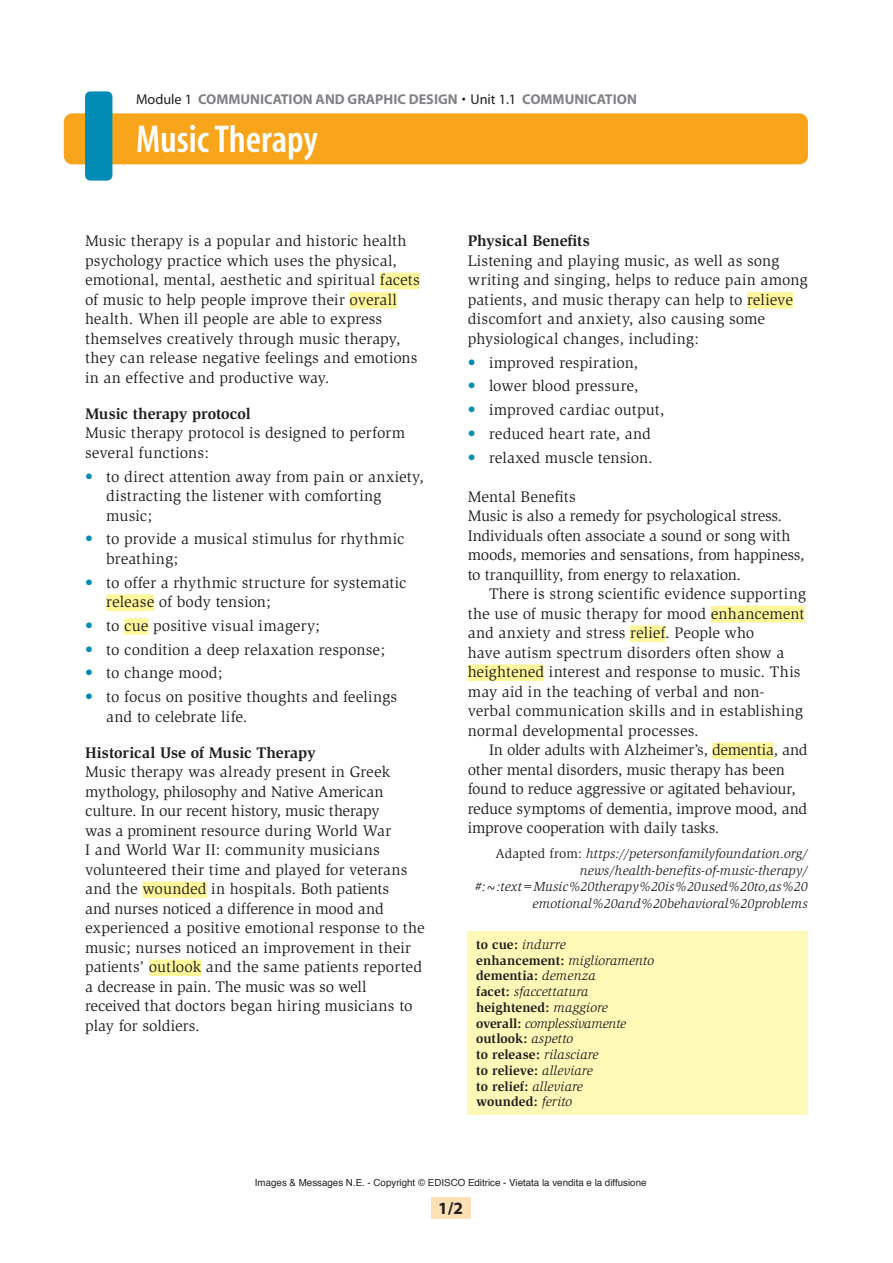
<style>
.page{position:relative;width:893px;height:1263px;background:#fff}
.page>*{position:absolute;margin:0;border:0;box-sizing:border-box;transform-origin:0 0}
.t1{font:600 condensed 39px "Myriad";color:#fff}
.t2{font:700 17.25px "Myriad Pro";color:#231f20}
.t3{font:15.75px/19.5px "Slimbach";color:#231f20}
.t4{font:700 15.75px "Slimbach";letter-spacing:-.005em;color:#231f20}
.t5{font:700 14.25px "Myriad";color:#808285}
.t6{font:italic 13.5px/15.8px "Slimbach";letter-spacing:.005em;color:#231f20;text-align:right}
.t7{font:9.75px "Helvetica";color:#231f20}
.s1{font-weight:400;color:#231f20}
.s2{color:#008cb5}
.s3{font-style:normal}
.s4{font-weight:700;font-style:normal}
</style>
<div class="page">
<div style="left:431px;top:1197px;width:40px;height:21px;background:#fee0b6"></div>
<div style="left:64px;top:113px;width:744px;height:51px;background:#f9a51b;border-radius:9px"></div>
<div style="left:85px;top:91px;width:27px;height:90px;background:#008cb5;border-radius:5px"></div>
<div style="left:380px;top:273px;width:40px;height:16px;background:#fff79a"></div>
<div style="left:350px;top:292px;width:47px;height:17px;background:#fff79a"></div>
<div style="left:106px;top:594px;width:48px;height:17px;background:#fff79a"></div>
<div style="left:124px;top:618px;width:24px;height:17px;background:#fff79a"></div>
<div style="left:142px;top:881px;width:65px;height:17px;background:#fff79a"></div>
<div style="left:149px;top:959px;width:52px;height:17px;background:#fff79a"></div>
<div style="left:747px;top:292px;width:46px;height:17px;background:#fff79a"></div>
<div style="left:711px;top:606px;width:93px;height:16px;background:#fff79a"></div>
<div style="left:630px;top:625px;width:35px;height:17px;background:#fff79a"></div>
<div style="left:468px;top:664px;width:76px;height:17px;background:#fff79a"></div>
<div style="left:712px;top:742px;width:61px;height:17px;background:#fff79a"></div>
<div style="left:468px;top:931px;width:340px;height:184px;background:#fff9b8"></div>
<p class="t5" style="left:136px;top:92px;width:502px"><span class="s1">Module 1</span> COMMUNICATION AND GRAPHIC DESIGN <span class="s1">• Unit 1.1</span> COMMUNICATION</p>
<h1 class="t1" style="left:136px;top:119px;width:183px">Music Therapy</h1>
<p class="t3" style="left:85px;top:231px;width:336px">Music therapy is a popular and historic health psychology practice which uses the physical, emotional, mental, aesthetic and spiritual facets of music to help people improve their overall health. When ill people are able to express themselves creatively through music therapy, they can release negative feelings and emotions in an effective and productive way.</p>
<p class="t4" style="left:85px;top:404px;width:167px">Music therapy protocol</p>
<p class="t3" style="left:85px;top:423px;width:322px">Music therapy protocol is designed to perform several functions:</p>
<p class="t3" style="left:106px;top:467px;width:319px;text-indent:-21px"><span class="s2">•</span> to direct attention away from pain or anxiety, distracting the listener with comforting music;</p>
<p class="t3" style="left:106px;top:529px;width:300px;text-indent:-21px"><span class="s2">•</span> to provide a musical stimulus for rhythmic breathing;</p>
<p class="t3" style="left:106px;top:573px;width:302px;text-indent:-21px"><span class="s2">•</span> to offer a rhythmic structure for systematic release of body tension;</p>
<p class="t3" style="left:85px;top:616px;width:236px"><span class="s2">•</span> to cue positive visual imagery;</p>
<p class="t3" style="left:85px;top:640px;width:301px"><span class="s2">•</span> to condition a deep relaxation response;</p>
<p class="t3" style="left:85px;top:663px;width:139px"><span class="s2">•</span> to change mood;</p>
<p class="t3" style="left:106px;top:687px;width:292px;text-indent:-21px"><span class="s2">•</span> to focus on positive thoughts and feelings and to celebrate life.</p>
<p class="t4" style="left:85px;top:743px;width:232px">Historical Use of Music Therapy</p>
<p class="t3" style="left:85px;top:762px;width:341px">Music therapy was already present in Greek mythology, philosophy and Native American culture. In our recent history, music therapy<br>was a prominent resource during World War<br>I and World War II: community musicians volunteered their time and played for veterans and the wounded in hospitals. Both patients<br>and nurses noticed a difference in mood and experienced a positive emotional response to the music; nurses noticed an improvement in their patients’ outlook and the same patients reported a decrease in pain. The music was so well received that doctors began hiring musicians to play for soldiers.</p>
<p class="t4" style="left:468px;top:232px;width:124px">Physical Benefits</p>
<p class="t3" style="left:468px;top:251px;width:341px">Listening and playing music, as well as song writing and singing, helps to reduce pain among patients, and music therapy can help to relieve discomfort and anxiety, also causing some physiological changes, including:</p>
<p class="t3" style="left:468px;top:353px;width:172px"><span class="s2">•</span> improved respiration,</p>
<p class="t3" style="left:468px;top:376px;width:172px"><span class="s2">•</span> lower blood pressure,</p>
<p class="t3" style="left:468px;top:400px;width:198px"><span class="s2">•</span> improved cardiac output,</p>
<p class="t3" style="left:468px;top:424px;width:185px"><span class="s2">•</span> reduced heart rate, and</p>
<p class="t3" style="left:468px;top:448px;width:187px"><span class="s2">•</span> relaxed muscle tension.</p>
<p class="t3" style="left:468px;top:487px;width:338px">Mental Benefits<br>Music is also a remedy for psychological stress.<br>Individuals often associate a sound or song with moods, memories and sensations, from happiness, to tranquillity, from energy to relaxation.</p>
<p class="t3" style="left:468px;top:584px;width:340px;text-indent:21px">There is strong scientific evidence supporting the use of music therapy for mood enhancement and anxiety and stress relief. People who<br>have autism spectrum disorders often show a heightened interest and response to music. This may aid in the teaching of verbal and non&shy;verbal communication skills and in establishing normal developmental processes.</p>
<p class="t3" style="left:468px;top:740px;width:341px;text-indent:21px">In older adults with Alzheimer’s, dementia, and other mental disorders, music therapy has been found to reduce aggressive or agitated behaviour, reduce symptoms of dementia, improve mood, and improve cooperation with daily tasks.</p>
<p class="t6" style="left:475px;top:845px;width:335px;line-height:16.5px"><span class="s3">Adapted from:</span> https://petersonfamilyfoundation.org/ news/health-benefits-of-music-therapy/ #:~:text=Music%20therapy%20is%20used%20to,as%20 emotional%20and%20behavioral%20problems</p>
<p class="t6" style="left:476px;top:936px;width:179px;text-align:left"><span class="s4">to cue:</span> indurre <span class="s4">enhancement:</span> miglioramento <span class="s4">dementia:</span> demenza<br><span class="s4">facet:</span> sfaccettatura <span class="s4">heightened:</span> maggiore <span class="s4">overall:</span> complessivamente <span class="s4">outlook:</span> aspetto<br><span class="s4">to release:</span> rilasciare<br><span class="s4">to relieve:</span> alleviare<br><span class="s4">to relief:</span> alleviare<br><span class="s4">wounded:</span> ferito</p>
<p class="t7" style="left:255px;top:1175px;width:393px">Images &amp; Messages N.E. - Copyright © EDISCO Editrice - Vietata la vendita e la diffusione</p>
<p class="t2" style="left:438px;top:1198px;width:26px">1/2</p>
</div>
